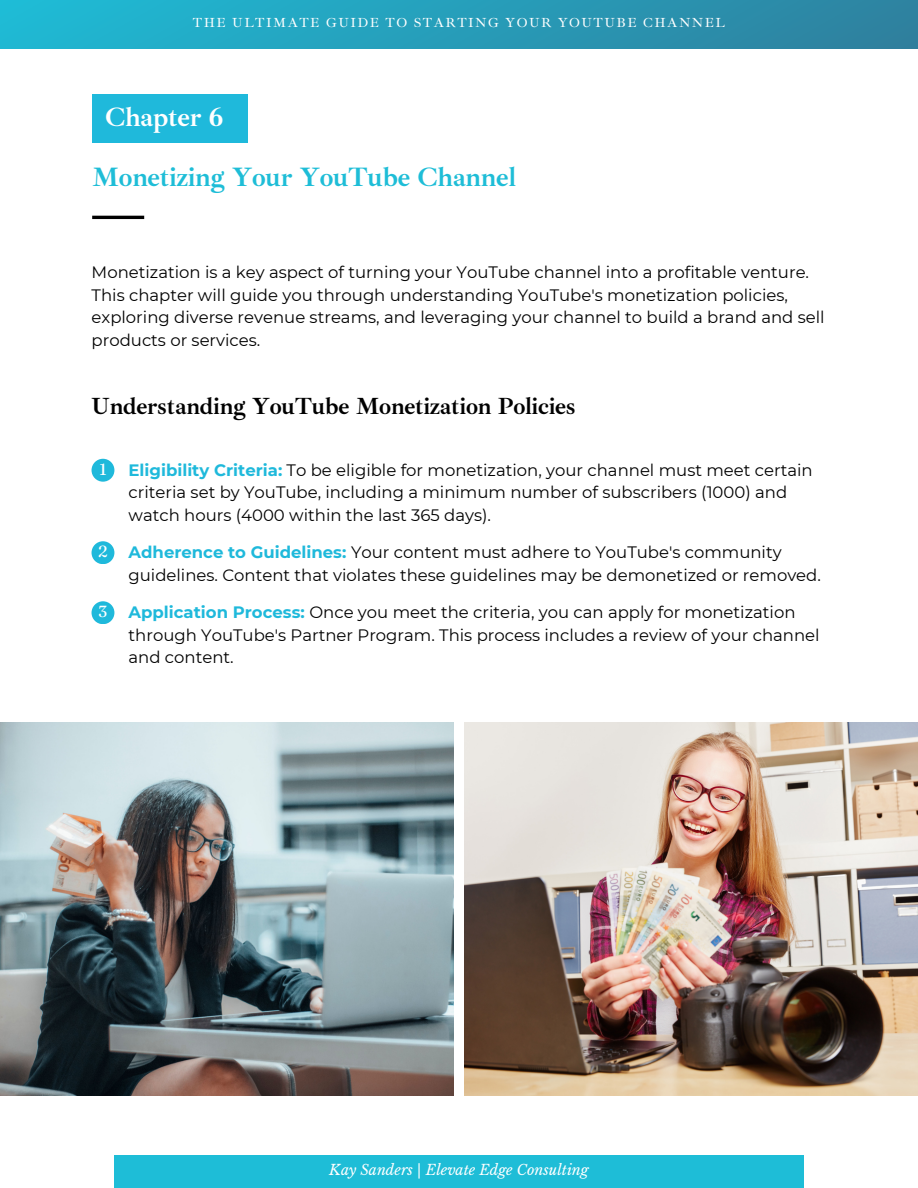
<style>
.page{position:relative;width:918px;height:1188px;background:#fff}
.page>*{position:absolute;margin:0;border:0;box-sizing:border-box;transform-origin:0 0}
.t1{font:700 27.3px "Ibarra Real Nova";letter-spacing:-.01em;color:#1ebdd7}
.t2{font:700 27.3px "Ibarra Real Nova";letter-spacing:-.01em;color:#fff}
.t3{font:700 24px "Ibarra Real Nova";letter-spacing:-.01em;color:#000}
.t4{font:16.5px/22.5px "Montserrat";color:#000}
.t5{font:16.05px "Fraunces 9 pt";color:#fff}
.t6{font:italic 14.25px "Libre Baskerville";color:#fff}
.t7{font:13.5px "Ibarra Real Nova";letter-spacing:.11em;color:#fff}
.s1{font-weight:700;color:#1fb9db}
</style>
<div class="page">
<div style="left:114px;top:1155px;width:690px;height:33px;background:#1ebdd7"></div>
<div style="left:1px;top:0;width:916px;height:48px;background:linear-gradient(to right,#1fbad5,#2f809e)"></div>
<div style="left:92px;top:95px;width:156px;height:48px;background:#1fb9db"></div>
<hr style="left:92px;top:216px;width:52px;height:3px;background:#000">
<div style="left:92px;top:459px;width:22px;height:22px;background:#1fb9db;border-radius:50%"></div>
<div style="left:92px;top:541px;width:22px;height:23px;background:#1fb9db;border-radius:50%"></div>
<div style="left:92px;top:601px;width:22px;height:23px;background:#1fb9db;border-radius:50%"></div>
<img style="left:0;top:722px;width:453px;height:374px">
<img style="left:465px;top:722px;width:453px;height:374px">
<p class="t7" style="left:193px;top:15px;width:534px">THE ULTIMATE GUIDE TO STARTING YOUR YOUTUBE CHANNEL</p>
<p class="t2" style="left:105px;top:100px;width:120px">Chapter 6</p>
<p class="t1" style="left:92px;top:160px;width:425px">Monetizing Your YouTube Channel</p>
<p class="t4" style="left:92px;top:261px;width:735px">Monetization is a key aspect of turning your YouTube channel into a profitable venture.<br>This chapter will guide you through understanding YouTube's monetization policies, exploring diverse revenue streams, and leveraging your channel to build a brand and sell products or services.</p>
<p class="t3" style="left:92px;top:391px;width:486px">Understanding YouTube Monetization Policies</p>
<p class="t5" style="left:99px;top:459px;width:9px">1</p>
<p class="t4" style="left:129px;top:458px;width:686px"><span class="s1">Eligibility Criteria:</span> To be eligible for monetization, your channel must meet certain criteria set by YouTube, including a minimum number of subscribers (1000) and watch hours (4000 within the last 365 days).</p>
<p class="t5" style="left:98px;top:542px;width:11px">2</p>
<p class="t4" style="left:129px;top:541px;width:694px"><span class="s1">Adherence to Guidelines:</span> Your content must adhere to YouTube's community guidelines. Content that violates these guidelines may be demonetized or removed.</p>
<p class="t5" style="left:99px;top:602px;width:10px">3</p>
<p class="t4" style="left:129px;top:601px;width:693px"><span class="s1">Application Process:</span> Once you meet the criteria, you can apply for monetization through YouTube's Partner Program. This process includes a review of your channel and content.</p>
<p class="t6" style="left:329px;top:1162px;width:261px">Kay Sanders | Elevate Edge Consulting</p>
</div>
